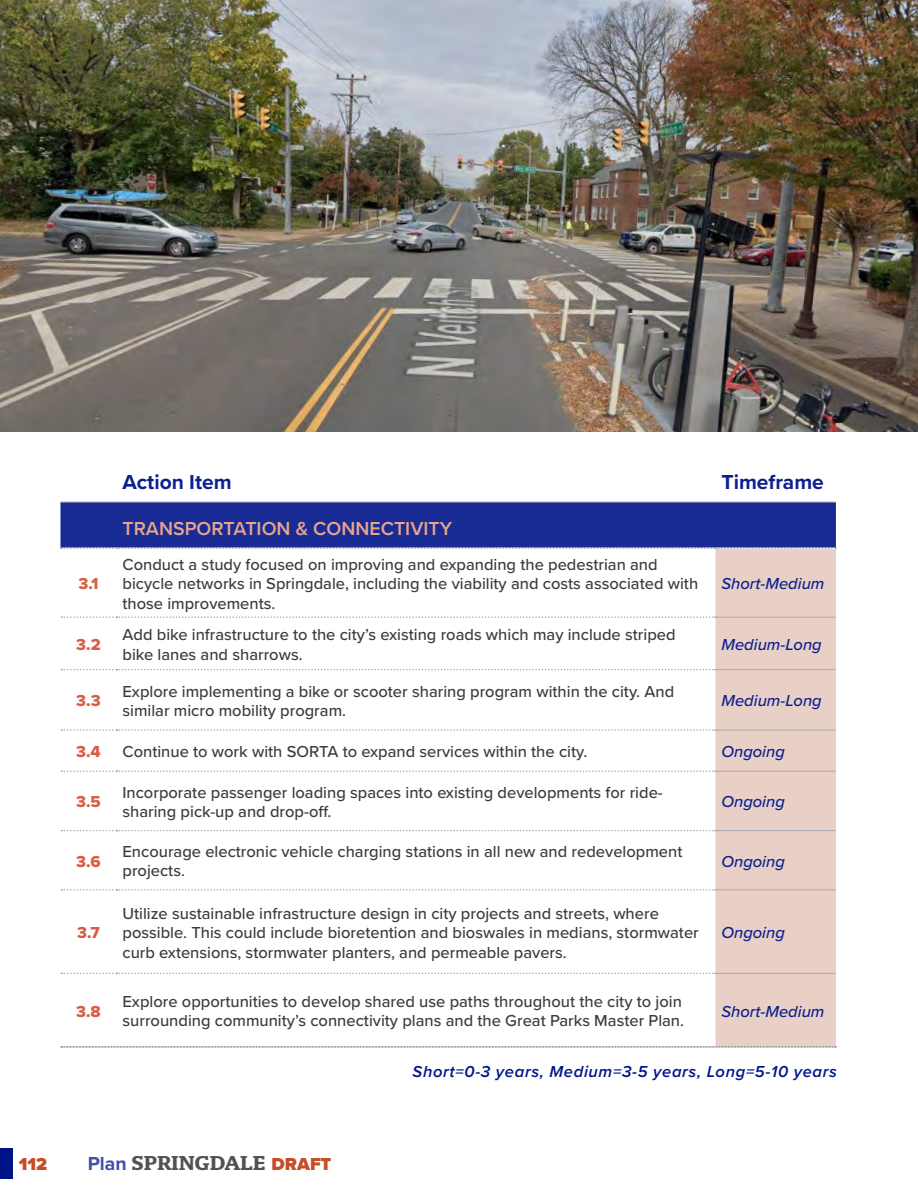
<style>
.page{position:relative;width:918px;height:1188px;background:#fff}
.page>*{position:absolute;margin:0;border:0;box-sizing:border-box;transform-origin:0 0}
.t1{font:700 21px "Mislab Std";color:#515254}
.t2{font:700 21px "Proxima Nova";color:#00148a}
.t3{font:600 19.5px "Proxima Nova";color:#e7a185}
.t4{font:900 18px "Proxima Nova";color:#c54e27}
.t5{font:500 16.5px/19.5px "Proxima Nova";color:#353031}
.t6{font:italic 500 16.5px "Proxima Nova";color:#00148a}
.Captions{font:italic 600 16.5px "Proxima Nova";letter-spacing:.04em;color:#00148a}
.t7{font:16.5px "Proxima Nova Extrabld";color:#d5563a}
.s1{font-family:"Proxima Nova";font-size:19.5px;color:#404fa7}
.s2{font-family:"Proxima Nova";font-weight:900;font-size:18px;color:#c54e27}
</style>
<div class="page">
<div style="left:0;top:1148px;width:12px;height:30px;background:#00148a"></div>
<div style="left:716px;top:549px;width:120px;height:497px;background:#e9d0c6"></div>
<svg style="left:61px;top:669px;width:655px;height:1px"></svg>
<svg style="left:61px;top:729px;width:655px;height:2px"></svg>
<svg style="left:61px;top:770px;width:655px;height:2px"></svg>
<svg style="left:61px;top:830px;width:655px;height:1px"></svg>
<svg style="left:61px;top:889px;width:655px;height:2px"></svg>
<svg style="left:61px;top:973px;width:655px;height:1px"></svg>
<svg style="left:61px;top:616px;width:655px;height:2px"></svg>
<hr style="left:60px;top:1047px;width:56px;height:1px;background:#a4a6a9">
<div style="left:60px;top:502px;width:776px;height:47px;background:#192b95"></div>
<hr style="left:716px;top:617px;width:120px;height:1px;background:#a4a6a9">
<hr style="left:716px;top:669px;width:120px;height:1px;background:#a4a6a9">
<hr style="left:716px;top:730px;width:120px;height:1px;background:#a4a6a9">
<hr style="left:716px;top:771px;width:120px;height:1px;background:#a4a6a9">
<hr style="left:716px;top:830px;width:120px;height:1px;background:#a4a6a9">
<hr style="left:716px;top:890px;width:120px;height:1px;background:#a4a6a9">
<hr style="left:716px;top:973px;width:120px;height:1px;background:#a4a6a9">
<img style="left:0;top:0;width:918px;height:432px">
<svg style="left:61px;top:1046px;width:775px;height:2px;background:#c1c2c4"></svg>
<p class="t7" style="left:79px;top:571px;width:21px">3.1</p>
<p class="t2" style="left:122px;top:466px;width:111px">Action Item</p>
<p class="t2" style="left:721px;top:466px;width:104px">Timeframe</p>
<p class="t3" style="left:122px;top:514px;width:331px">TRANSPORTATION &amp; CONNECTIVITY</p>
<p class="t5" style="left:122px;top:554px;width:577px">Conduct a study focused on improving and expanding the pedestrian and bicycle networks in Springdale, including the viability and costs associated with those improvements.</p>
<p class="t6" style="left:721px;top:571px;width:104px">Short-Medium</p>
<p class="t7" style="left:76px;top:632px;width:26px">3.2</p>
<p class="t5" style="left:122px;top:624px;width:555px">Add bike infrastructure to the city’s existing roads which may include striped bike lanes and sharrows.</p>
<p class="t6" style="left:721px;top:632px;width:102px">Medium-Long</p>
<p class="t7" style="left:76px;top:689px;width:26px">3.3</p>
<p class="t5" style="left:122px;top:681px;width:553px">Explore implementing a bike or scooter sharing program within the city. And similar micro mobility program.</p>
<p class="t6" style="left:721px;top:689px;width:102px">Medium-Long</p>
<p class="t7" style="left:76px;top:739px;width:26px">3.4</p>
<p class="t5" style="left:122px;top:741px;width:466px">Continue to work with SORTA to expand services within the city.</p>
<p class="t6" style="left:721px;top:739px;width:65px">Ongoing</p>
<p class="t7" style="left:76px;top:790px;width:26px">3.5</p>
<p class="t5" style="left:122px;top:782px;width:542px">Incorporate passenger loading spaces into existing developments for ride&shy;sharing pick-up and drop-off.</p>
<p class="t6" style="left:721px;top:790px;width:65px">Ongoing</p>
<p class="t7" style="left:76px;top:849px;width:26px">3.6</p>
<p class="t5" style="left:122px;top:841px;width:561px">Encourage electronic vehicle charging stations in all new and redevelopment projects.</p>
<p class="t6" style="left:721px;top:849px;width:65px">Ongoing</p>
<p class="t7" style="left:77px;top:920px;width:24px">3.7</p>
<p class="t5" style="left:122px;top:903px;width:578px">Utilize sustainable infrastructure design in city projects and streets, where possible. This could include bioretention and bioswales in medians, stormwater curb extensions, stormwater planters, and permeable pavers.</p>
<p class="t6" style="left:721px;top:920px;width:65px">Ongoing</p>
<p class="t7" style="left:76px;top:999px;width:26px">3.8</p>
<p class="t5" style="left:122px;top:991px;width:563px">Explore opportunities to develop shared use paths throughout the city to join surrounding community’s connectivity plans and the Great Parks Master Plan.</p>
<p class="t6" style="left:721px;top:999px;width:104px">Short-Medium</p>
<p class="Captions" style="left:413px;top:1059px;width:426px">Short=0-3 years, Medium=3-5 years, Long=5-10 years</p>
<p class="t4" style="left:19px;top:1150px;width:30px">112</p>
<p class="t1" style="left:88px;top:1152px;width:245px"><span class="s1">Plan</span> SPRINGDALE <span class="s2">DRAFT</span></p>
</div>
